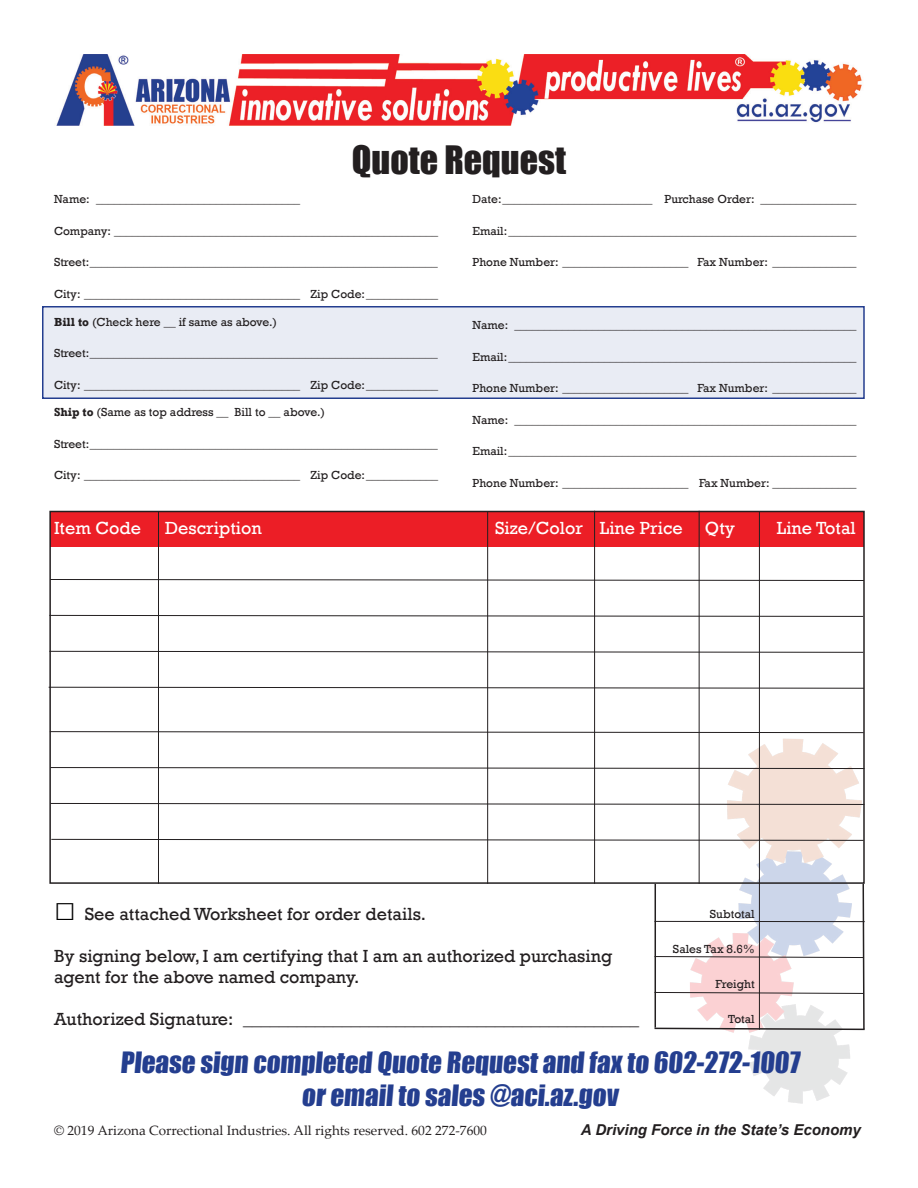
<style>
.page{position:relative;width:918px;height:1188px;background:#fff}
.page>*{position:absolute;margin:0;border:0;box-sizing:border-box;transform-origin:0 0}
.Headline{font:36px "Impact";color:#231f20}
._2ndary_Headline{font:27px "Impact";color:#243e8f}
.Body_Text{font:18px/21.6px "Rockwell";color:#231f20}
.Body_Text-2{font:18px "Rockwell";color:#fff}
.t1{font:italic 700 15px "Arial";color:#231f20}
.t2{font:13.5px "Palatino Linotype";color:#231f20}
.Form_blank{font:12px "Rockwell";color:#231f20}
.Form_2_blanks{font:12px "Rockwell";color:#231f20}
.Body_Small{font:12px "Rockwell";color:#231f20}
.s1{font-weight:700}
.s2{font-family:"Palatino Linotype";font-size:36px;color:#000}
</style>
<div class="page">
<img style="left:56px;top:54px;width:806px;height:72px">
<img style="left:698px;top:719px;width:164px;height:385px">
<div style="left:50px;top:511px;width:814px;height:36px;background:#ec1e26"></div>
<div style="left:42px;top:306px;width:823px;height:93px;background:#e9ecf4;border:2px solid #243e8f"></div>
<div style="left:49px;top:511px;width:816px;height:373px;border:2px solid #231f20"></div>
<hr style="left:158px;top:511px;width:1px;height:373px;background:#231f20">
<hr style="left:487px;top:511px;width:1px;height:373px;background:#231f20">
<hr style="left:594px;top:511px;width:1px;height:373px;background:#231f20">
<hr style="left:699px;top:511px;width:1px;height:373px;background:#231f20">
<hr style="left:759px;top:511px;width:1px;height:519px;background:#231f20">
<svg style="left:49px;top:579px;width:816px;height:2px;background:#8f8d8d"></svg>
<svg style="left:49px;top:615px;width:815px;height:2px;background:#8f8d8e"></svg>
<svg style="left:49px;top:651px;width:815px;height:2px;background:#918f8f"></svg>
<svg style="left:48px;top:686px;width:817px;height:3px"></svg>
<svg style="left:49px;top:731px;width:815px;height:2px;background:#908e8e"></svg>
<svg style="left:50px;top:767px;width:815px;height:2px;background:#8e8b8b"></svg>
<svg style="left:50px;top:803px;width:815px;height:2px;background:#8e8a8a"></svg>
<svg style="left:51px;top:839px;width:813px;height:2px;background:#8f8c8c"></svg>
<svg style="left:653px;top:882px;width:212px;height:149px"></svg>
<p class="Headline" style="left:352px;top:132px;width:216px">Quote Request</p>
<p class="Form_2_blanks" style="left:54px;top:192px;width:248px">Name: __________________________________</p>
<p class="Form_blank" style="left:54px;top:224px;width:386px">Company: ______________________________________________________</p>
<p class="Form_blank" style="left:54px;top:255px;width:385px">Street:__________________________________________________________</p>
<p class="Form_2_blanks" style="left:54px;top:287px;width:386px">City: ____________________________________ Zip Code:____________</p>
<p class="Body_Small" style="left:54px;top:315px;width:225px"><span class="s1">Bill to</span> (Check here __ if same as above.)</p>
<p class="Form_blank" style="left:54px;top:346px;width:385px">Street:__________________________________________________________</p>
<p class="Body_Small" style="left:54px;top:405px;width:273px"><span class="s1">Ship to</span> (Same as top address __ Bill to __ above.)</p>
<p class="Form_blank" style="left:54px;top:437px;width:385px">Street:__________________________________________________________</p>
<p class="Form_2_blanks" style="left:54px;top:468px;width:386px">City: ____________________________________ Zip Code:____________</p>
<p class="Form_2_blanks" style="left:472px;top:192px;width:386px">Date:_________________________ Purchase Order: ________________</p>
<p class="Form_blank" style="left:472px;top:224px;width:385px">Email:__________________________________________________________</p>
<p class="Form_2_blanks" style="left:472px;top:255px;width:385px">Phone Number: _____________________ Fax Number: ______________</p>
<p class="Form_blank" style="left:472px;top:318px;width:386px">Name: _________________________________________________________</p>
<p class="Form_blank" style="left:472px;top:350px;width:385px">Email:__________________________________________________________</p>
<p class="Form_2_blanks" style="left:472px;top:381px;width:385px">Phone Number: _____________________ Fax Number: ______________</p>
<p class="Form_blank" style="left:472px;top:413px;width:386px">Name: _________________________________________________________</p>
<p class="Form_blank" style="left:472px;top:444px;width:385px">Email:__________________________________________________________</p>
<p class="Form_2_blanks" style="left:472px;top:476px;width:385px">Phone Number: _____________________ Fax Number: ______________</p>
<p class="Body_Text-2" style="left:54px;top:518px;width:89px">Item Code</p>
<p class="Body_Text-2" style="left:165px;top:518px;width:98px">Description</p>
<p class="Body_Text-2" style="left:495px;top:518px;width:241px">Size/Color Line Price Qty</p>
<p class="Body_Text-2" style="left:777px;top:518px;width:80px">Line Total</p>
<p class="Body_Text" style="left:54px;top:903px;width:374px"><span class="s2">□</span> See attached Worksheet for order details.</p>
<p class="Body_Text" style="left:54px;top:945px;width:560px">By signing below, I am certifying that I am an authorized purchasing agent for the above named company.</p>
<p class="Body_Text" style="left:54px;top:1009px;width:587px">Authorized Signature: ____________________________________________</p>
<p class="_2ndary_Headline" style="left:120px;top:1042px;width:684px">Please sign completed Quote Request and fax to 602-272-1007</p>
<p class="_2ndary_Headline" style="left:302px;top:1074px;width:321px">or email to sales @aci.az.gov</p>
<p class="Body_Small" style="left:710px;top:907px;width:46px">Subtotal</p>
<p class="Body_Small" style="left:673px;top:942px;width:83px">Sales Tax 8.6%</p>
<p class="Body_Small" style="left:715px;top:977px;width:41px">Freight</p>
<p class="Body_Small" style="left:728px;top:1012px;width:28px">Total</p>
<p class="t2" style="left:54px;top:1121px;width:434px">© 2019 Arizona Correctional Industries. All rights reserved. 602 272-7600</p>
<p class="t1" style="left:581px;top:1120px;width:282px">A Driving Force in the State’s Economy</p>
</div>
